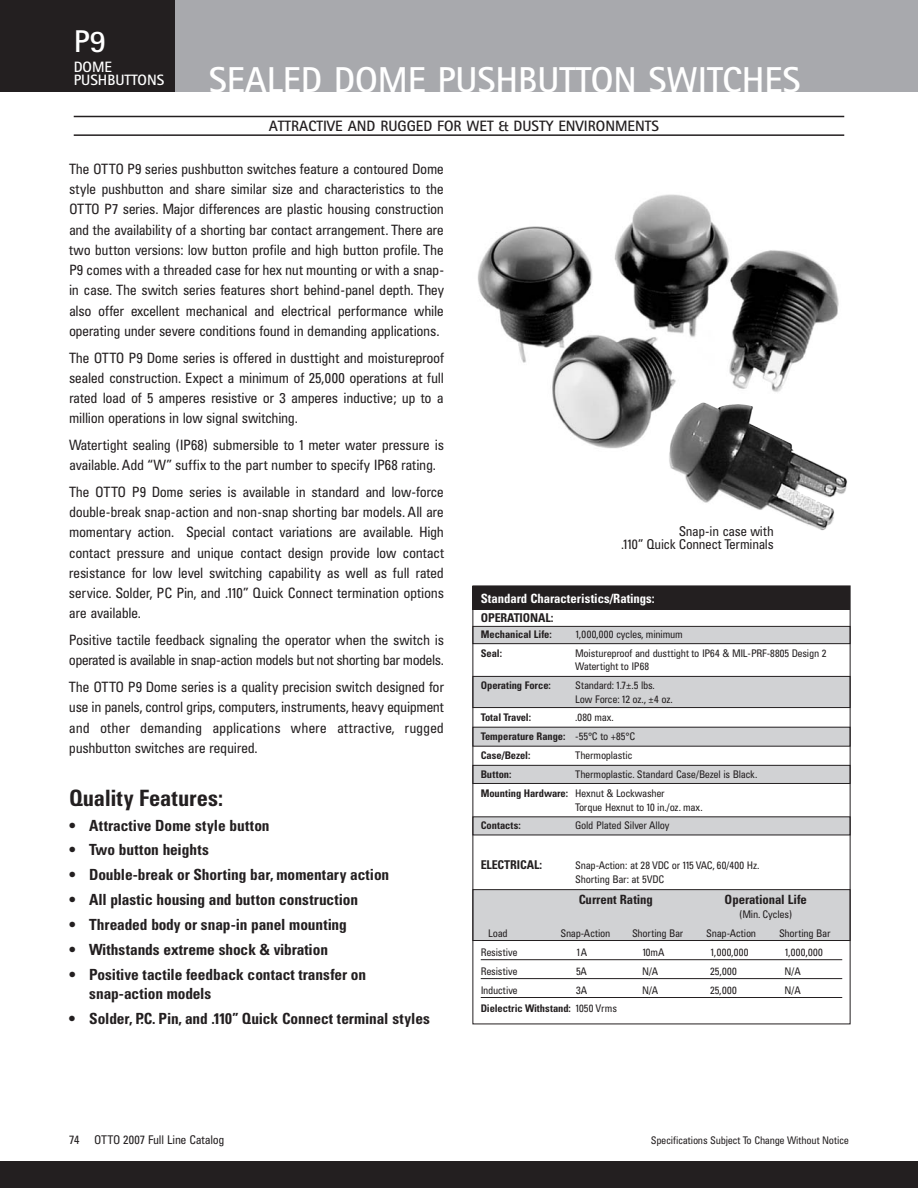
<style>
.page{position:relative;width:918px;height:1188px;background:#fff}
.page>*{position:absolute;margin:0;border:0;box-sizing:border-box;transform-origin:0 0}
.t1{font:700 36px "Rotis Sans Serif";color:#fff}
.t2{font:700 31.5px "Rotis Sans Serif";color:#fff}
.t3{font:700 condensed 22.5px "Univers";color:#231f20}
.t4{font:700 condensed 15.3px/19.5px "Univers";color:#231f20}
.t5{font:700 15px "Rotis Sans Serif";color:#231f20}
.t6{font:700 15px/13.5px "Rotis Sans Serif";color:#fff}
.t7{font:condensed 14.25px/20.2px "Univers";letter-spacing:-.03em;color:#231f20;text-align:justify}
.t8{font:condensed 13.5px/13.5px "Univers";letter-spacing:-.03em;color:#231f20;text-align:right}
.t9{font:700 condensed 12.75px "Univers";color:#fff}
.t10{font:700 condensed 12.75px "Univers";color:#231f20}
.t11{font:700 condensed 12.15px "Univers";letter-spacing:-.01em;color:#231f20}
.t12{font:condensed 12px "Univers";letter-spacing:-.02em;color:#231f20}
.t13{font:condensed 10.5px/13.5px "Univers";letter-spacing:-.025em;color:#231f20}
.t14{font:700 condensed 10.5px/18.9px "Univers";color:#231f20}
.s1{font-weight:400}
.s2{font-weight:700}
</style>
<div class="page">
<div style="left:0;top:0;width:918px;height:92px;background:#a8a9ad"></div>
<div style="left:0;top:0;width:176px;height:92px;background:#231f20"></div>
<div style="left:0;top:1161px;width:918px;height:27px;background:#231f20"></div>
<hr style="left:74px;top:116px;width:770px;height:1px;background:#231f20">
<hr style="left:74px;top:134px;width:770px;height:2px;background:#231f20">
<img style="left:477px;top:194px;width:362px;height:255px">
<img style="left:668px;top:402px;width:180px;height:129px">
<div style="left:473px;top:890px;width:377px;height:50px;background:#d1d2d4"></div>
<div style="left:472px;top:889px;width:378px;height:52px;border:1px solid #231f20"></div>
<div style="left:473px;top:817px;width:377px;height:18px;background:#d1d2d4"></div>
<div style="left:473px;top:766px;width:377px;height:17px;background:#d1d2d4"></div>
<div style="left:472px;top:765px;width:378px;height:19px;border:1px solid #231f20"></div>
<div style="left:473px;top:728px;width:377px;height:18px;background:#d1d2d4"></div>
<div style="left:472px;top:727px;width:378px;height:20px;border:1px solid #231f20"></div>
<div style="left:473px;top:627px;width:377px;height:16px;background:#d1d2d4"></div>
<div style="left:472px;top:626px;width:378px;height:18px;border:1px solid #231f20"></div>
<div style="left:473px;top:677px;width:377px;height:30px;background:#d1d2d4"></div>
<div style="left:472px;top:676px;width:378px;height:32px;border:1px solid #231f20"></div>
<div style="left:472px;top:586px;width:378px;height:24px;background:#231f20"></div>
<hr style="left:481px;top:959px;width:361px;height:1px;background:#231f20">
<hr style="left:481px;top:978px;width:361px;height:1px;background:#231f20">
<hr style="left:481px;top:997px;width:361px;height:1px;background:#231f20">
<h2 class="t2" style="left:74px;top:30px;width:34px">P9</h2>
<p class="t6" style="left:74px;top:62px;width:92px">DOME<br>PUSHBUTTONS</p>
<h1 class="t1" style="left:209px;top:67px;width:593px">SEALED DOME PUSHBUTTON SWITCHES</h1>
<p class="t5" style="left:269px;top:121px;width:392px">ATTRACTIVE AND RUGGED FOR WET &amp; DUSTY ENVIRONMENTS</p>
<p class="t7" style="left:69px;top:160px;width:377px">The OTTO P9 series pushbutton switches feature a contoured Dome style pushbutton and share similar size and characteristics to the OTTO P7 series. Major differences are plastic housing construction and the availability of a shorting bar contact arrangement. There are two button versions: low button profile and high button profile. The P9 comes with a threaded case for hex nut mounting or with a snap&shy;in case. The switch series features short behind-panel depth. They also offer excellent mechanical and electrical performance while operating under severe conditions found in demanding applications.</p>
<p class="t7" style="left:69px;top:349px;width:377px">The OTTO P9 Dome series is offered in dusttight and moistureproof sealed construction. Expect a minimum of 25,000 operations at full rated load of 5 amperes resistive or 3 amperes inductive; up to a million operations in low signal switching.</p>
<p class="t7" style="left:69px;top:436px;width:377px">Watertight sealing (IP68) submersible to 1 meter water pressure is available. Add “W” suffix to the part number to specify IP68 rating.</p>
<p class="t7" style="left:69px;top:483px;width:377px">The OTTO P9 Dome series is available in standard and low-force double-break snap-action and non-snap shorting bar models. All are momentary action. Special contact variations are available. High contact pressure and unique contact design provide low contact resistance for low level switching capability as well as full rated service. Solder, PC Pin, and .110” Quick Connect termination options are available.</p>
<p class="t7" style="left:69px;top:631px;width:377px">Positive tactile feedback signaling the operator when the switch is operated is available in snap-action models but not shorting bar models.</p>
<p class="t7" style="left:69px;top:678px;width:377px">The OTTO P9 Dome series is a quality precision switch designed for use in panels, control grips, computers, instruments, heavy equipment and other demanding applications where attractive, rugged pushbutton switches are required.</p>
<h3 class="t3" style="left:69px;top:789px;width:156px">Quality Features:</h3>
<p class="t4" style="left:69px;top:817px;width:202px">• Attractive Dome style button</p>
<p class="t4" style="left:69px;top:842px;width:141px">• Two button heights</p>
<p class="t4" style="left:69px;top:866px;width:322px">• Double-break or Shorting bar, momentary action</p>
<p class="t4" style="left:69px;top:891px;width:291px">• All plastic housing and button construction</p>
<p class="t4" style="left:69px;top:916px;width:279px">• Threaded body or snap-in panel mounting</p>
<p class="t4" style="left:69px;top:941px;width:261px">• Withstands extreme shock &amp; vibration</p>
<p class="t4" style="left:89px;top:966px;width:278px;text-indent:-20px">• Positive tactile feedback contact transfer on snap-action models</p>
<p class="t4" style="left:69px;top:1010px;width:362px">• Solder, P.C. Pin, and .110” Quick Connect terminal styles</p>
<p class="t8" style="left:621px;top:525px;width:154px">Snap-in case with<br>.110” Quick Connect Terminals</p>
<p class="t9" style="left:481px;top:594px;width:176px">Standard Characteristics/Ratings:</p>
<p class="t11" style="left:481px;top:613px;width:74px">OPERATIONAL:</p>
<p class="t14" style="left:481px;top:625px;width:73px">Mechanical Life:</p>
<p class="t13" style="left:575px;top:628px;width:109px">1,000,000 cycles, minimum</p>
<p class="t14" style="left:481px;top:644px;width:23px">Seal:</p>
<p class="t13" style="left:575px;top:647px;width:253px">Moistureproof and dusttight to IP64 &amp; MIL-PRF-8805 Design 2<br>Watertight to IP68</p>
<p class="t14" style="left:481px;top:677px;width:72px">Operating Force:</p>
<p class="t13" style="left:575px;top:679px;width:99px">Standard: 1.7±.5 lbs.<br>Low Force: 12 oz., ±4 oz.</p>
<p class="t14" style="left:481px;top:709px;width:52px">Total Travel:</p>
<p class="t14" style="left:481px;top:709px;width:156px;text-indent:94px"><span class="s1">.080 max.<br></span>Temperature Range: <span class="s1">-55°C to +85°C<br></span>Case/Bezel:</p>
<p class="t13" style="left:575px;top:750px;width:59px">Thermoplastic</p>
<p class="t13" style="left:481px;top:766px;width:278px;line-height:18.9px;text-indent:94px">Thermoplastic. Standard Case/Bezel is Black.<br><span class="s2">Mounting Hardware:</span> Hexnut &amp; Lockwasher</p>
<p class="t13" style="left:575px;top:801px;width:129px">Torque Hexnut to 10 in./oz. max.</p>
<p class="t14" style="left:481px;top:817px;width:41px">Contacts:</p>
<p class="t13" style="left:575px;top:820px;width:96px">Gold Plated Silver Alloy</p>
<p class="t11" style="left:481px;top:860px;width:63px">ELECTRICAL:</p>
<p class="t13" style="left:575px;top:858px;width:186px;line-height:14.9px">Snap-Action: at 28 VDC or 115 VAC, 60/400 Hz.<br>Shorting Bar: at 5VDC</p>
<p class="t10" style="left:579px;top:895px;width:76px">Current Rating</p>
<p class="t10" style="left:725px;top:895px;width:84px">Operational Life</p>
<p class="t13" style="left:740px;top:908px;width:54px">(Min. Cycles)</p>
<p class="t13" style="left:488px;top:927px;width:21px">Load</p>
<p class="t13" style="left:560px;top:927px;width:51px">Snap-Action</p>
<p class="t13" style="left:632px;top:927px;width:53px">Shorting Bar</p>
<p class="t13" style="left:706px;top:927px;width:51px">Snap-Action</p>
<p class="t13" style="left:779px;top:927px;width:53px">Shorting Bar</p>
<p class="t13" style="left:481px;top:946px;width:38px">Resistive</p>
<p class="t13" style="left:576px;top:946px;width:13px">1A</p>
<p class="t13" style="left:642px;top:946px;width:24px">10mA</p>
<p class="t13" style="left:710px;top:946px;width:40px">1,000,000</p>
<p class="t13" style="left:785px;top:946px;width:40px">1,000,000</p>
<p class="t13" style="left:481px;top:965px;width:38px">Resistive</p>
<p class="t13" style="left:576px;top:965px;width:13px">5A</p>
<p class="t13" style="left:642px;top:965px;width:18px">N/A</p>
<p class="t13" style="left:710px;top:965px;width:28px">25,000</p>
<p class="t13" style="left:785px;top:965px;width:18px">N/A</p>
<p class="t13" style="left:481px;top:984px;width:39px">Inductive</p>
<p class="t13" style="left:576px;top:984px;width:13px">3A</p>
<p class="t13" style="left:642px;top:984px;width:18px">N/A</p>
<p class="t13" style="left:710px;top:984px;width:28px">25,000</p>
<p class="t13" style="left:785px;top:984px;width:18px">N/A</p>
<p class="t14" style="left:481px;top:1000px;width:138px">Dielectric Withstand: <span class="s1">1050 Vrms</span></p>
<p class="t14" style="left:481px;top:766px;width:32px">Button:</p>
<p class="t12" style="left:69px;top:1135px;width:157px">74 OTTO 2007 Full Line Catalog</p>
<p class="t13" style="left:651px;top:1135px;width:200px">Specifications Subject To Change Without Notice</p>
</div>
